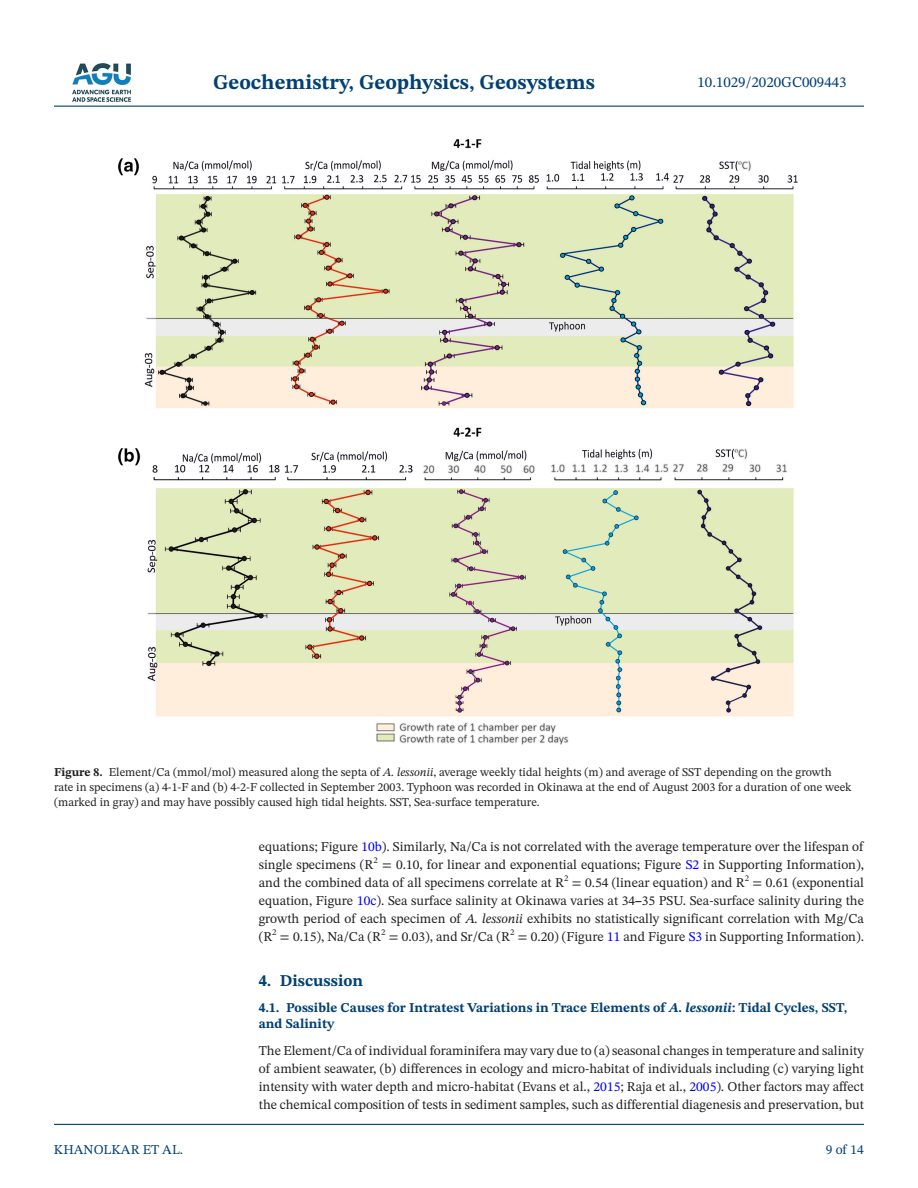
<style>
.page{position:relative;width:918px;height:1188px;background:#fff}
.page>*{position:absolute;margin:0;border:0;box-sizing:border-box;transform-origin:0 0}
.t1{font:700 21px "STIX Two Text";color:#004073}
.t2{font:700 16.5px "STIX Two Text";color:#004073}
.t3{font:15px "STIX Two Text";color:#004073}
.t4{font:13.5px/18px "STIX Two Text";color:#231f20;text-align:justify}
.t5{font:700 13.5px/16.5px "STIX Two Text";color:#004073}
.t6{font:13.5px "STIX Two Text";color:#004073}
.t7{font:12px/15px "STIX Two Text";color:#231f20}
.t8{font:8.7px "STIX Two Text";color:#231f20}
.s1{font-weight:700}
.s2{font-style:italic}
.s3{color:#00f}
</style>
<div class="page">
<hr style="left:54px;top:106px;width:810px;height:1px;background:#004073">
<hr style="left:54px;top:1124px;width:810px;height:1px;background:#004073">
<img style="left:72px;top:63px;width:59px;height:39px">
<img style="left:118px;top:139px;width:680px;height:606px">
<h1 class="t1" style="left:213px;top:67px;width:383px">Geochemistry, Geophysics, Geosystems</h1>
<p class="t3" style="left:697px;top:72px;width:151px">10.1029/2020GC009443</p>
<p class="t7" style="left:54px;top:764px;width:799px"><span class="s1">Figure 8.</span> Element/Ca (mmol/mol) measured along the septa of <span class="s2">A. lessonii</span>, average weekly tidal heights (m) and average of SST depending on the growth rate in specimens (a) 4-1-F and (b) 4-2-F collected in September 2003. Typhoon was recorded in Okinawa at the end of August 2003 for a duration of one week (marked in gray) and may have possibly caused high tidal heights. SST, Sea-surface temperature.</p>
<p class="t4" style="left:259px;top:838px;width:607px">equations; Figure <span class="s3">10b</span>). Similarly, Na/Ca is not correlated with the average temperature over the lifespan of single specimens (R<sup>2</sup> = 0.10, for linear and exponential equations; Figure <span class="s3">S2</span> in Supporting Information), and the combined data of all specimens correlate at R<sup>2</sup> = 0.54 (linear equation) and R</p>
<p class="t8" style="left:745px;top:872px;width:6px">2</p>
<p class="t4" style="left:259px;top:874px;width:607px;text-indent:494px">= 0.61 (exponential equation, Figure <span class="s3">10c</span>). Sea surface salinity at Okinawa varies at 34<span class="s1">–</span>35 PSU. Sea-surface salinity during the growth period of each specimen of <span class="s2">A. lessonii</span> exhibits no statistically significant correlation with Mg/Ca (R<sup>2</sup> = 0.15), Na/Ca (R</p>
<p class="t8" style="left:381px;top:926px;width:6px">2</p>
<p class="t4" style="left:389px;top:928px;width:123px">= 0.03), and Sr/Ca (R</p>
<p class="t8" style="left:510px;top:926px;width:6px">2</p>
<p class="t4" style="left:518px;top:928px;width:348px">= 0.20) (Figure <span class="s3">11</span> and Figure <span class="s3">S3</span> in Supporting Information).</p>
<p class="t6" style="left:54px;top:1140px;width:131px">KHANOLKAR ET AL.</p>
<p class="t2" style="left:259px;top:969px;width:106px">4. Discussion</p>
<p class="t5" style="left:259px;top:999px;width:590px">4.1. Possible Causes for Intratest Variations in Trace Elements of <span class="s2">A. lessonii</span>: Tidal Cycles, SST, and Salinity</p>
<p class="t4" style="left:259px;top:1042px;width:607px">The Element/Ca of individual foraminifera may vary due to (a) seasonal changes in temperature and salinity of ambient seawater, (b) differences in ecology and micro-habitat of individuals including (c) varying light intensity with water depth and micro-habitat (Evans et al., <span class="s3">2015</span>; Raja et al., <span class="s3">2005</span>). Other factors may affect the chemical composition of tests in sediment samples, such as differential diagenesis and preservation, but</p>
<p class="t6" style="left:826px;top:1140px;width:40px">9 of 14</p>
</div>
